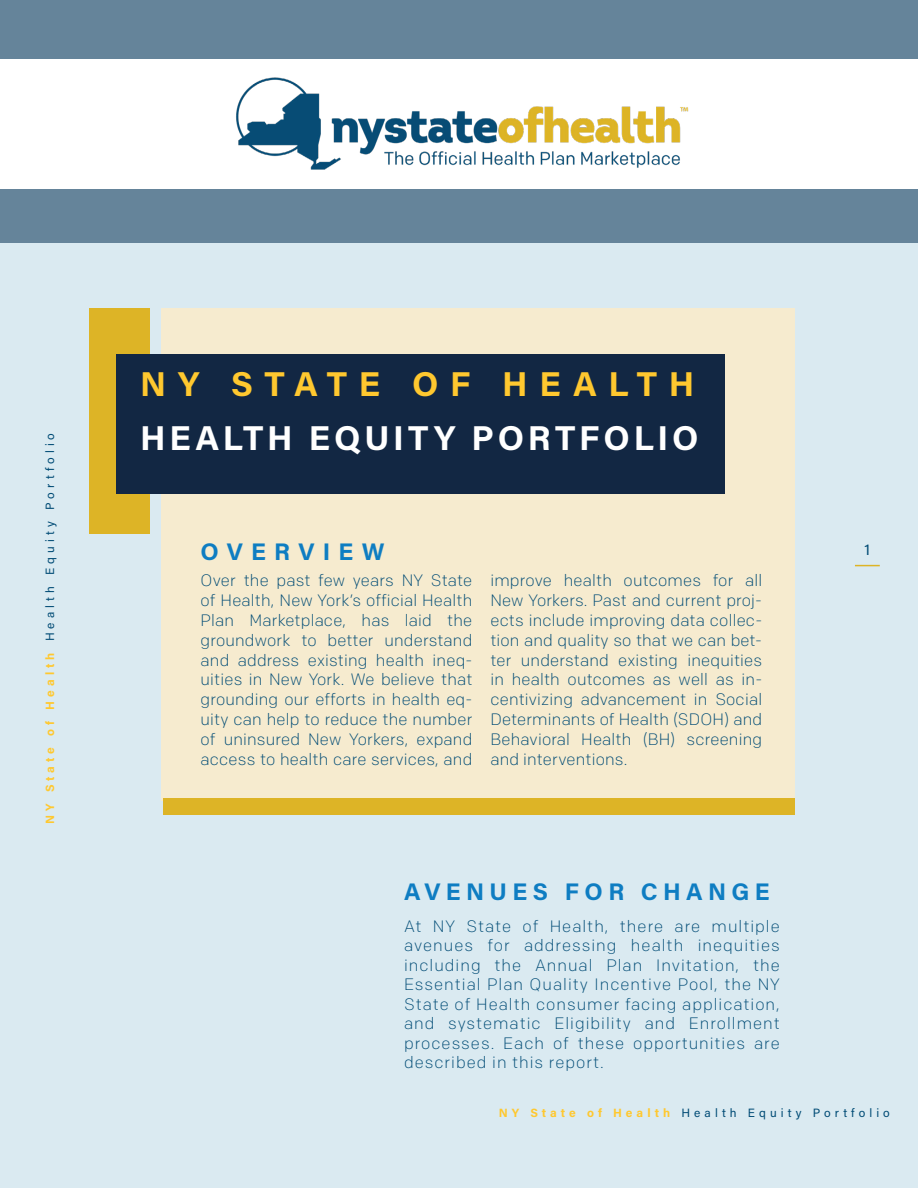
<style>
.page{position:relative;width:918px;height:1188px;background:#daeaf1}
.page>*{position:absolute;margin:0;border:0;box-sizing:border-box;transform-origin:0 0}
.t1{font:700 34.5px "Acumin Pro";letter-spacing:.11em;color:#fff}
.t2{font:700 34.5px "Acumin Pro";letter-spacing:.34em;color:#ffc82f}
.t3{font:700 24px "Acumin Pro";letter-spacing:.225em;color:#0e7dc2}
.t4{font:700 24px "Acumin Pro";letter-spacing:.34em;color:#0e7dc2}
.t5{font:300 16.5px/19.8px "Colfax";letter-spacing:.01em;color:#004b75;text-align:justify}
.t6{font:15px "Acumin Pro";color:#004b75}
.t7{font:12px "Acumin Pro";letter-spacing:.34em;color:#004b75}
.s1{font-weight:700;color:#ffc82f}
</style>
<div class="page">
<div style="left:161px;top:309px;width:634px;height:492px;background:#f6ebcf"></div>
<div style="left:89px;top:309px;width:60px;height:225px;background:#ddb426"></div>
<div style="left:163px;top:799px;width:632px;height:16px;background:#ddb426"></div>
<div style="left:116px;top:354px;width:608px;height:140px;background:#122743"></div>
<div style="left:0;top:0;width:918px;height:243px;background:#65849a"></div>
<div style="left:0;top:60px;width:918px;height:129px;background:#fff"></div>
<img style="left:173px;top:59px;width:538px;height:111px">
<svg style="left:855px;top:565px;width:25px;height:1px"></svg>
<p class="t7" style="left:41px;top:824px;width:393px;rotate:-90deg"><span class="s1">NY State of Health</span> Health Equity Portfolio</p>
<h1 class="t2" style="left:140px;top:360px;width:556px">NY STATE OF HEALTH</h1>
<h1 class="t1" style="left:140px;top:414px;width:560px">HEALTH EQUITY PORTFOLIO</h1>
<h2 class="t4" style="left:201px;top:534px;width:186px">OVERVIEW</h2>
<p class="t5" style="left:201px;top:571px;width:273px">Over the past few years NY State of Health, New York’s official Health Plan Marketplace, has laid the groundwork to better understand and address existing health ineq&shy;uities in New York. We believe that grounding our efforts in health eq&shy;uity can help to reduce the number of uninsured New Yorkers, expand access to health care services, and</p>
<p class="t5" style="left:490px;top:571px;width:273px">improve health outcomes for all New Yorkers. Past and current proj&shy;ects include improving data collec&shy;tion and quality so that we can bet&shy;ter understand existing inequities in health outcomes as well as in&shy;centivizing advancement in Social Determinants of Health (SDOH) and Behavioral Health (BH) screening and interventions.</p>
<h2 class="t3" style="left:404px;top:875px;width:367px">AVENUES FOR CHANGE</h2>
<p class="t5" style="left:404px;top:916px;width:377px">At NY State of Health, there are multiple avenues for addressing health inequities including the Annual Plan Invitation, the Essential Plan Quality Incentive Pool, the NY State of Health consumer facing application, and systematic Eligibility and Enrollment processes. Each of these opportunities are described in this report.</p>
<p class="t6" style="left:865px;top:539px;width:7px">1</p>
<p class="t7" style="left:499px;top:1105px;width:393px"><span class="s1">NY State of Health</span> Health Equity Portfolio</p>
</div>
